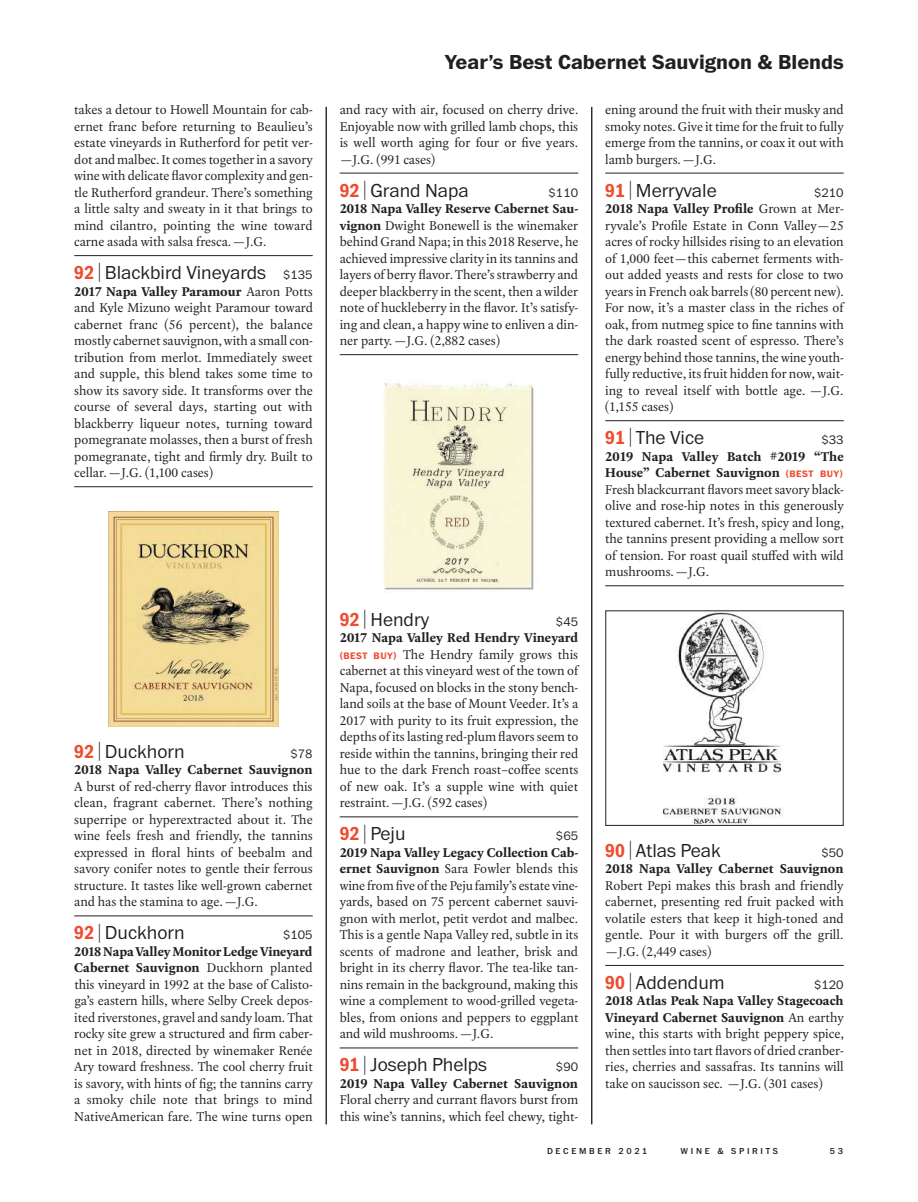
<style>
.page{position:relative;width:918px;height:1202px;background:#fff}
.page>*{position:absolute;margin:0;border:0;box-sizing:border-box;transform-origin:0 0}
.t1{font:21px "WS Franklin ITC Bold";color:#231f20}
.t2{font:19.5px "WS Franklin ITC Light";color:#231f20}
.t3{font:13.5px/16.5px "WS Laurentian";color:#231f20;text-align:justify}
.t4{font:13.5px/16.5px "WS Laurentian Bold";letter-spacing:.005em;color:#231f20}
.t5{font:12.75px "WS Franklin ITC Light";color:#231f20}
.t6{font:9px "WS Franklin ITC Medium";letter-spacing:.3em;color:#231f20}
.s1{color:#fff}
.s2{font-family:"WS Franklin Narrow ITC Bold";color:#ef4b2e}
.s3{font-size:22.8px}
.s4{font-size:12.75px}
.s5{font-family:"WS Laurentian";color:#fff}
.s6{font-family:"WS Laurentian"}
.s7{font-family:"WS Laurentian Bold"}
.s8{font-family:"WS Franklin ITC Bold";font-size:9.75px;color:#ef4b2e}
</style>
<div class="page">
<hr style="left:74px;top:255px;width:239px;height:1px;background:#231f20">
<hr style="left:74px;top:486px;width:239px;height:1px;background:#231f20">
<hr style="left:74px;top:915px;width:239px;height:1px;background:#231f20">
<img style="left:109px;top:512px;width:169px;height:214px">
<hr style="left:340px;top:173px;width:238px;height:1px;background:#231f20">
<hr style="left:340px;top:354px;width:238px;height:1px;background:#231f20">
<hr style="left:340px;top:816px;width:238px;height:1px;background:#231f20">
<hr style="left:340px;top:1047px;width:238px;height:1px;background:#231f20">
<img style="left:383px;top:382px;width:151px;height:208px">
<hr style="left:605px;top:173px;width:239px;height:1px;background:#231f20">
<hr style="left:605px;top:420px;width:239px;height:1px;background:#231f20">
<hr style="left:605px;top:585px;width:239px;height:1px;background:#231f20">
<hr style="left:605px;top:965px;width:239px;height:1px;background:#231f20">
<img style="left:663px;top:612px;width:121px;height:211px">
<hr style="left:326px;top:107px;width:1px;height:1017px;background:#231f20">
<hr style="left:591px;top:107px;width:1px;height:1017px;background:#231f20">
<p class="t3" style="left:74px;top:101px;width:240px">takes a detour to Howell Mountain for cab&shy;ernet franc before returning to Beaulieu’s estate vineyards in Rutherford for petit ver&shy;dot and malbec. It comes together in a savory wine with delicate flavor complexity and gen&shy;tle Rutherford grandeur. There’s something a little salty and sweaty in it that brings to mind cilantro, pointing the wine toward carne asada with salsa fresca. —J.G. <span class="s1">§</span></p>
<h2 class="t2" style="left:74px;top:263px;width:240px"><span class="s2">92</span> <span class="s3">|</span> Blackbird Vineyards <span class="s4">$135</span></h2>
<p class="t4" style="left:74px;top:283px;width:240px">2017 Napa Valley Paramour <span class="s5">^</span> <span class="s6">Aaron Potts</span></p>
<p class="t3" style="left:74px;top:299px;width:240px">and Kyle Mizuno weight Paramour toward cabernet franc (56 percent), the balance mostly cabernet sauvignon, with a small con&shy;tribution from merlot. Immediately sweet and supple, this blend takes some time to show its savory side. It transforms over the course of several days, starting out with blackberry liqueur notes, turning toward pomegranate molasses, then a burst of fresh pomegranate, tight and firmly dry. Built to cellar. —J.G. (1,100 cases) <span class="s1">§</span></p>
<h2 class="t2" style="left:74px;top:741px;width:112px"><span class="s2">92</span> <span class="s3">|</span> Duckhorn</h2>
<p class="t5" style="left:290px;top:747px;width:24px">$78</p>
<p class="t4" style="left:74px;top:761px;width:240px">2018 Napa Valley Cabernet Sauvignon <span class="s5">^</span></p>
<p class="t3" style="left:74px;top:778px;width:240px">A burst of red-cherry flavor introduces this clean, fragrant cabernet. There’s nothing superripe or hyperextracted about it. The wine feels fresh and friendly, the tannins expressed in floral hints of beebalm and savory conifer notes to gentle their ferrous structure. It tastes like well-grown cabernet and has the stamina to age. —J.G. <span class="s1">§</span></p>
<h2 class="t2" style="left:74px;top:923px;width:112px"><span class="s2">92</span> <span class="s3">|</span> Duckhorn</h2>
<p class="t5" style="left:283px;top:928px;width:31px">$105</p>
<p class="t4" style="left:74px;top:943px;width:240px">2018 Napa Valley Monitor Ledge Vineyard<br>Cabernet Sauvignon <span class="s5">^</span> <span class="s6">Duckhorn planted</span></p>
<p class="t3" style="left:74px;top:976px;width:240px">this vineyard in 1992 at the base of Calisto&shy;ga’s eastern hills, where Selby Creek depos&shy;ited riverstones, gravel and sandy loam. That rocky site grew a structured and firm caber&shy;net in 2018, directed by winemaker Renée Ary toward freshness. The cool cherry fruit is savory, with hints of fig; the tannins carry a smoky chile note that brings to mind NativeAmerican fare. The wine turns open</p>
<h1 class="t1" style="left:445px;top:50px;width:400px">Year’s Best Cabernet Sauvignon &amp; Blends</h1>
<p class="t3" style="left:340px;top:101px;width:240px">and racy with air, focused on cherry drive.<br>Enjoyable now with grilled lamb chops, this is well worth aging for four or five years. —J.G. (991 cases) <span class="s1">§</span></p>
<h2 class="t2" style="left:340px;top:180px;width:131px"><span class="s2">92</span> <span class="s3">|</span> Grand Napa</h2>
<p class="t5" style="left:549px;top:186px;width:31px">$110</p>
<p class="t4" style="left:340px;top:200px;width:240px">2018 Napa Valley Reserve Cabernet Sau-</p>
<p class="t3" style="left:340px;top:217px;width:240px"><span class="s7">vignon</span> <span class="s1">^</span> Dwight Bonewell is the winemaker behind Grand Napa; in this 2018 Reserve, he achieved impressive clarity in its tannins and layers of berry flavor. There’s strawberry and deeper blackberry in the scent, then a wilder note of huckleberry in the flavor. It’s satisfy&shy;ing and clean, a happy wine to enliven a din&shy;ner party. —J.G. (2,882 cases) <span class="s1">§</span></p>
<h2 class="t2" style="left:340px;top:609px;width:91px"><span class="s2">92</span> <span class="s3">|</span> Hendry</h2>
<p class="t5" style="left:556px;top:615px;width:24px">$45</p>
<p class="t4" style="left:340px;top:629px;width:240px">2017 Napa Valley Red Hendry Vineyard</p>
<p class="t3" style="left:340px;top:646px;width:240px"><span class="s8">(BEST BUY)</span> <span class="s1">^</span> The Hendry family grows this cabernet at this vineyard west of the town of Napa, focused on blocks in the stony bench&shy;land soils at the base of Mount Veeder. It’s a 2017 with purity to its fruit expression, the depths of its lasting red-plum flavors seem to reside within the tannins, bringing their red hue to the dark French roast–coffee scents of new oak. It’s a supple wine with quiet restraint. —J.G. (592 cases) <span class="s1">§</span></p>
<h2 class="t2" style="left:340px;top:824px;width:67px"><span class="s2">92</span> <span class="s3">|</span> Peju</h2>
<p class="t5" style="left:556px;top:829px;width:24px">$65</p>
<p class="t4" style="left:340px;top:844px;width:240px">2019 Napa Valley Legacy Collection Cab-</p>
<p class="t3" style="left:340px;top:860px;width:240px"><span class="s7">ernet Sauvignon</span> <span class="s1">^</span> Sara Fowler blends this wine from five of the Peju family’s estate vine&shy;yards, based on 75 percent cabernet sauvi&shy;gnon with merlot, petit verdot and malbec.<br>This is a gentle Napa Valley red, subtle in its scents of madrone and leather, brisk and bright in its cherry flavor. The tea-like tan&shy;nins remain in the background, making this wine a complement to wood-grilled vegeta&shy;bles, from onions and peppers to eggplant and wild mushrooms. —J.G. <span class="s1">§</span></p>
<h2 class="t2" style="left:340px;top:1055px;width:149px"><span class="s2">91</span> <span class="s3">|</span> Joseph Phelps</h2>
<p class="t5" style="left:556px;top:1060px;width:24px">$90</p>
<p class="t4" style="left:340px;top:1075px;width:240px">2019 Napa Valley Cabernet Sauvignon <span class="s5">^</span></p>
<p class="t3" style="left:340px;top:1091px;width:240px">Floral cherry and currant flavors burst from this wine’s tannins, which feel chewy, tight-</p>
<p class="t3" style="left:605px;top:101px;width:240px">ening around the fruit with their musky and smoky notes. Give it time for the fruit to fully emerge from the tannins, or coax it out with lamb burgers. —J.G. <span class="s1">§</span></p>
<h2 class="t2" style="left:605px;top:180px;width:113px"><span class="s2">91</span> <span class="s3">|</span> Merryvale</h2>
<p class="t5" style="left:814px;top:186px;width:31px">$210</p>
<p class="t4" style="left:605px;top:200px;width:240px">2018 Napa Valley Profile <span class="s5">^</span> <span class="s6">Grown at Mer-</span></p>
<p class="t3" style="left:605px;top:217px;width:240px">ryvale’s Profile Estate in Conn Valley—25 acres of rocky hillsides rising to an elevation of 1,000 feet—this cabernet ferments with&shy;out added yeasts and rests for close to two years in French oak barrels (80 percent new).<br>For now, it’s a master class in the riches of oak, from nutmeg spice to fine tannins with the dark roasted scent of espresso. There’s energy behind those tannins, the wine youth&shy;fully reductive, its fruit hidden for now, wait&shy;ing to reveal itself with bottle age. —J.G. (1,155 cases) <span class="s1">§</span></p>
<h2 class="t2" style="left:605px;top:428px;width:100px"><span class="s2">91</span> <span class="s3">|</span> The Vice</h2>
<p class="t5" style="left:821px;top:433px;width:24px">$33</p>
<p class="t4" style="left:605px;top:448px;width:240px">2019 Napa Valley Batch #2019 “The<br>House” Cabernet Sauvignon <span class="s8">(BEST BUY)</span> <span class="s5">^</span></p>
<p class="t3" style="left:605px;top:481px;width:240px">Fresh blackcurrant flavors meet savory black&shy;olive and rose-hip notes in this generously textured cabernet. It’s fresh, spicy and long, the tannins present providing a mellow sort of tension. For roast quail stuffed with wild mushrooms. —J.G. <span class="s1">§</span></p>
<h2 class="t2" style="left:605px;top:840px;width:117px"><span class="s2">90</span> <span class="s3">|</span> Atlas Peak</h2>
<p class="t5" style="left:821px;top:846px;width:24px">$50</p>
<p class="t4" style="left:605px;top:860px;width:240px">2018 Napa Valley Cabernet Sauvignon <span class="s5">^</span></p>
<p class="t3" style="left:605px;top:877px;width:240px">Robert Pepi makes this brash and friendly cabernet, presenting red fruit packed with volatile esters that keep it high-toned and gentle. Pour it with burgers off the grill. —J.G. (2,449 cases) <span class="s1">§</span></p>
<h2 class="t2" style="left:605px;top:972px;width:121px"><span class="s2">90</span> <span class="s3">|</span> Addendum</h2>
<p class="t5" style="left:814px;top:978px;width:31px">$120</p>
<p class="t4" style="left:605px;top:992px;width:240px">2018 Atlas Peak Napa Valley Stagecoach<br>Vineyard Cabernet Sauvignon <span class="s5">^</span> <span class="s6">An earthy</span></p>
<p class="t3" style="left:605px;top:1025px;width:240px">wine, this starts with bright peppery spice, then settles into tart flavors of dried cranber&shy;ries, cherries and sassafras. Its tannins will take on saucisson sec. —J.G. (301 cases) <span class="s1">§</span></p>
<p class="t6" style="left:547px;top:1146px;width:58px">DECEMBER</p>
<p class="t6" style="left:619px;top:1146px;width:30px">2021</p>
<p class="t6" style="left:681px;top:1146px;width:99px">WINE &amp; SPIRITS</p>
<p class="t6" style="left:830px;top:1146px;width:15px">5 3</p>
</div>
